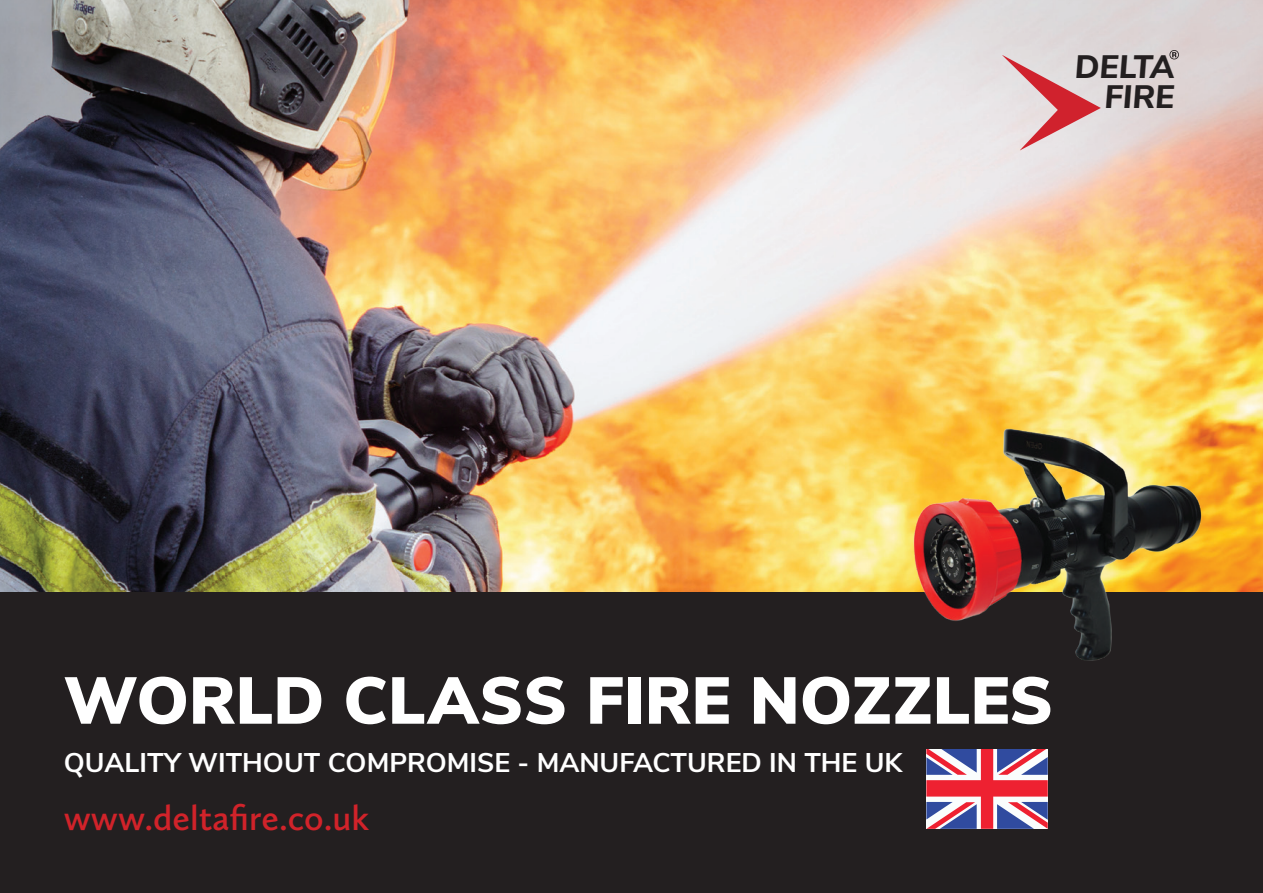
<style>
.page{position:relative;width:1263px;height:893px;background:#fff}
.page>*{position:absolute;margin:0;border:0;box-sizing:border-box;transform-origin:0 0}
.t1{font:900 66px "Nunito Sans";color:#fff}
.t2{font:600 36px "Calluna Sans";color:#d1232a}
.t3{font:italic 800 32.4px/29.8px "Nunito Sans";color:#231f20;text-align:right}
.t4{font:700 27px "Nunito Sans";color:#fff}
</style>
<div class="page">
<img style="left:0;top:0;width:1263px;height:592px">
<div style="left:0;top:592px;width:1263px;height:301px;background:#231f20"></div>
<svg style="left:1002px;top:55px;width:99px;height:95px;background:#e0b5b9"></svg>
<svg style="left:1169px;top:50px;width:10px;height:9px"></svg>
<img style="left:881px;top:373px;width:344px;height:288px">
<svg style="left:927px;top:750px;width:120px;height:79px;background:#be7895"></svg>
<p class="t3" style="left:1075px;top:50px;width:101px">DELTA<br>FIRE</p>
<h1 class="t1" style="left:64px;top:652px;width:991px">WORLD CLASS FIRE NOZZLES</h1>
<p class="t4" style="left:64px;top:743px;width:840px">QUALITY WITHOUT COMPROMISE - MANUFACTURED IN THE UK</p>
<h2 class="t2" style="left:64px;top:796px;width:307px">www.deltafire.co.uk</h2>
</div>
